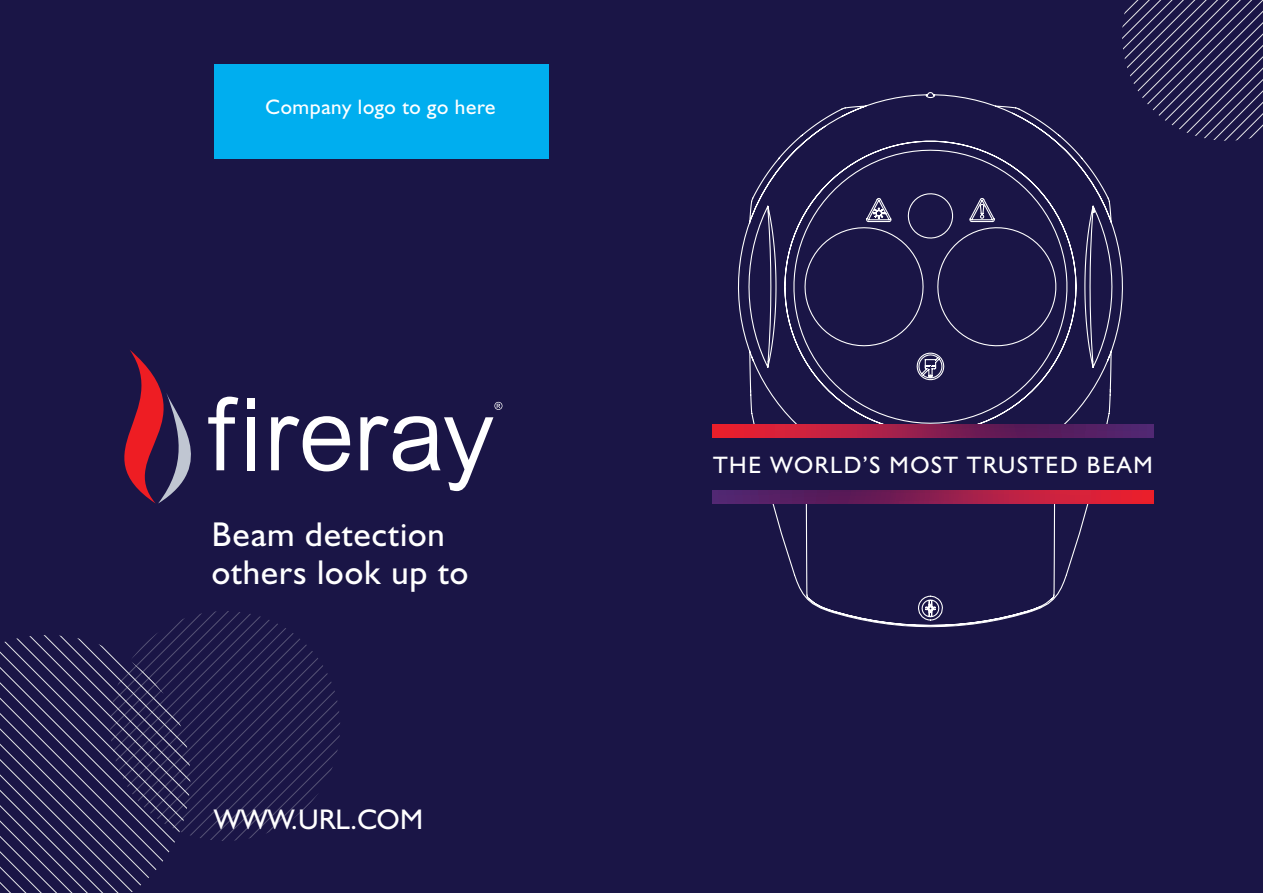
<style>
.page{position:relative;width:1263px;height:893px;background:#1a1546}
.page>*{position:absolute;margin:0;border:0;box-sizing:border-box;transform-origin:0 0}
.t1{font:34.5px/37.5px "Humanist 521 BT";letter-spacing:.025em;color:#fff}
.t2{font:28.5px "Humanist 521 BT";letter-spacing:.01em;color:#fff}
.t3{font:23.85px "Humanist 521 BT";letter-spacing:.07em;color:#fff}
.t4{font:21px "Humanist 521 BT";letter-spacing:.025em;color:#fff}
</style>
<div class="page">
<svg style="left:1122px;top:0;width:141px;height:141px"></svg>
<svg style="left:737px;top:91px;width:386px;height:537px"></svg>
<div style="left:708px;top:437px;width:450px;height:54px;background:#1a1546"></div>
<svg style="left:712px;top:424px;width:441px;height:13px"></svg>
<svg style="left:712px;top:490px;width:441px;height:13px"></svg>
<svg style="left:0;top:611px;width:340px;height:282px"></svg>
<div style="left:214px;top:64px;width:335px;height:95px;background:#00aeef"></div>
<svg style="left:494px;top:402px;width:8px;height:8px"></svg>
<div style="left:247px;top:398px;width:8px;height:11px;background:#fff"></div>
<div style="left:247px;top:417px;width:8px;height:53px;background:#fff"></div>
<svg style="left:271px;top:416px;width:79px;height:55px"></svg>
<svg style="left:360px;top:416px;width:133px;height:75px"></svg>
<svg style="left:124px;top:350px;width:114px;height:153px"></svg>
<p class="t4" style="left:266px;top:94px;width:231px">Company logo to go here</p>
<p class="t1" style="left:212px;top:516px;width:258px">Beam detection others look up to</p>
<p class="t2" style="left:214px;top:802px;width:210px">WWW.URL.COM</p>
<p class="t3" style="left:713px;top:450px;width:441px">THE WORLD’S MOST TRUSTED BEAM</p>
</div>
